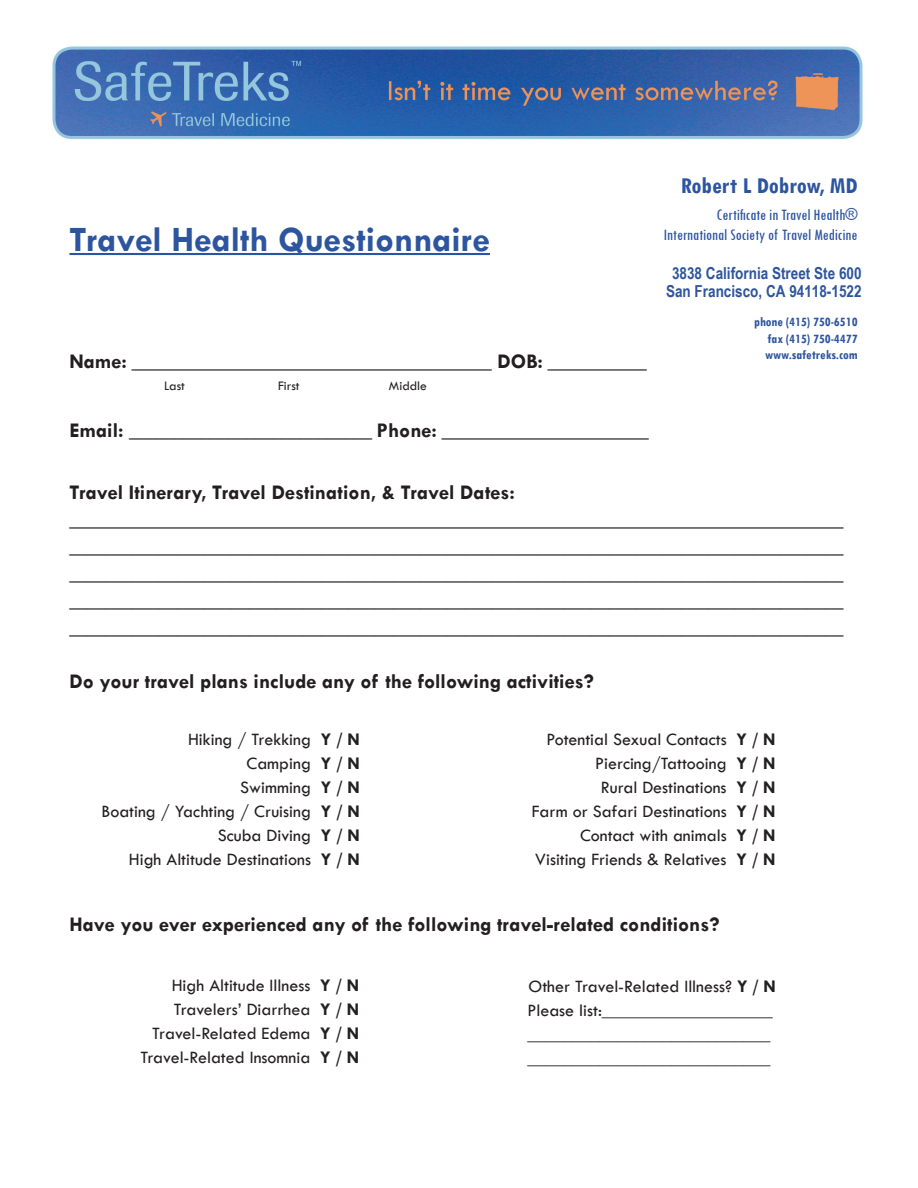
<style>
.page{position:relative;width:918px;height:1188px;background:#fff}
.page>*{position:absolute;margin:0;border:0;box-sizing:border-box;transform-origin:0 0}
.t1{font:700 36px "Tw Cen";color:#2d559f}
.t2{font:700 condensed 24px "Tw Cen";color:#2d559f}
.t3{font:700 21px "Tw Cen";color:#231f20}
.t4{font:700 18px/27px "Tw Cen";color:#231f20;text-align:justify}
.t5{font:18px/24px "Tw Cen";color:#231f20;text-align:right}
.t6{font:condensed 16.5px/19.8px "Tw Cen";color:#2d559f;text-align:right}
.t7{font:700 16.5px/18.3px "Arial Narrow";color:#2d559f;text-align:center}
.t8{font:700 condensed 13.5px/16.2px "Tw Cen";color:#2d559f;text-align:justify}
.t9{font:13.5px "Tw Cen";color:#231f20}
.s1{font-size:21px}
.s2{font-weight:700}
</style>
<div class="page">
<hr style="left:69px;top:253px;width:421px;height:2px;background:#2d559f">
<img style="left:52px;top:46px;width:811px;height:93px">
<h1 class="t1" style="left:69px;top:218px;width:422px">Travel Health Questionnaire</h1>
<p class="t4" style="left:69px;top:349px;width:579px"><span class="s1">Name:</span> ________________________________________ <span class="s1">DOB:</span> ___________</p>
<p class="t9" style="left:164px;top:378px;width:22px">Last</p>
<p class="t9" style="left:278px;top:378px;width:23px">First</p>
<p class="t9" style="left:389px;top:378px;width:39px">Middle</p>
<p class="t4" style="left:69px;top:417px;width:581px"><span class="s1">Email:</span> ___________________________ <span class="s1">Phone:</span> _______________________</p>
<h2 class="t2" style="left:681px;top:171px;width:178px">Robert L Dobrow, MD</h2>
<p class="t6" style="left:664px;top:205px;width:196px">Certificate in Travel Health®<br>International Society of Travel Medicine</p>
<p class="t7" style="left:666px;top:263px;width:197px">3838 California Street Ste 600<br>San Francisco, CA 94118-1522</p>
<p class="t8" style="left:765px;top:314px;width:94px;text-indent:-11px">phone (415) 750-6510 fax (415) 750-4477 www.safetreks.com</p>
<p class="t3" style="left:69px;top:480px;width:447px">Travel Itinerary, Travel Destination, &amp; Travel Dates:</p>
<p class="t4" style="left:69px;top:506px;width:776px">______________________________________________________________________________________ ______________________________________________________________________________________ ______________________________________________________________________________________ ______________________________________________________________________________________ ______________________________________________________________________________________</p>
<p class="t3" style="left:69px;top:669px;width:526px">Do your travel plans include any of the following activities?</p>
<p class="t5" style="left:101px;top:728px;width:260px">Hiking / Trekking <span class="s2">Y / N<br></span>Camping <span class="s2">Y / N<br></span>Swimming <span class="s2">Y / N<br></span>Boating / Yachting / Cruising <span class="s2">Y / N<br></span>Scuba Diving <span class="s2">Y / N<br></span>High Altitude Destinations <span class="s2">Y / N</span></p>
<p class="t5" style="left:532px;top:728px;width:245px">Potential Sexual Contacts <span class="s2">Y / N<br></span>Piercing/Tattooing <span class="s2">Y / N<br></span>Rural Destinations <span class="s2">Y / N<br></span>Farm or Safari Destinations <span class="s2">Y / N<br></span>Contact with animals <span class="s2">Y / N<br></span>Visiting Friends &amp; Relatives <span class="s2">Y / N</span></p>
<p class="t3" style="left:69px;top:911px;width:652px">Have you ever experienced any of the following travel-related conditions?</p>
<p class="t5" style="left:140px;top:973px;width:220px">High Altitude Illness <span class="s2">Y / N<br></span>Travelers’ Diarrhea <span class="s2">Y / N<br></span>Travel-Related Edema <span class="s2">Y / N<br></span>Travel-Related Insomnia <span class="s2">Y / N</span></p>
<p class="t5" style="left:527px;top:974px;width:250px;text-align:left">Other Travel-Related Illness? <span class="s2">Y / N </span>Please list:___________________ ___________________________ ___________________________</p>
</div>
